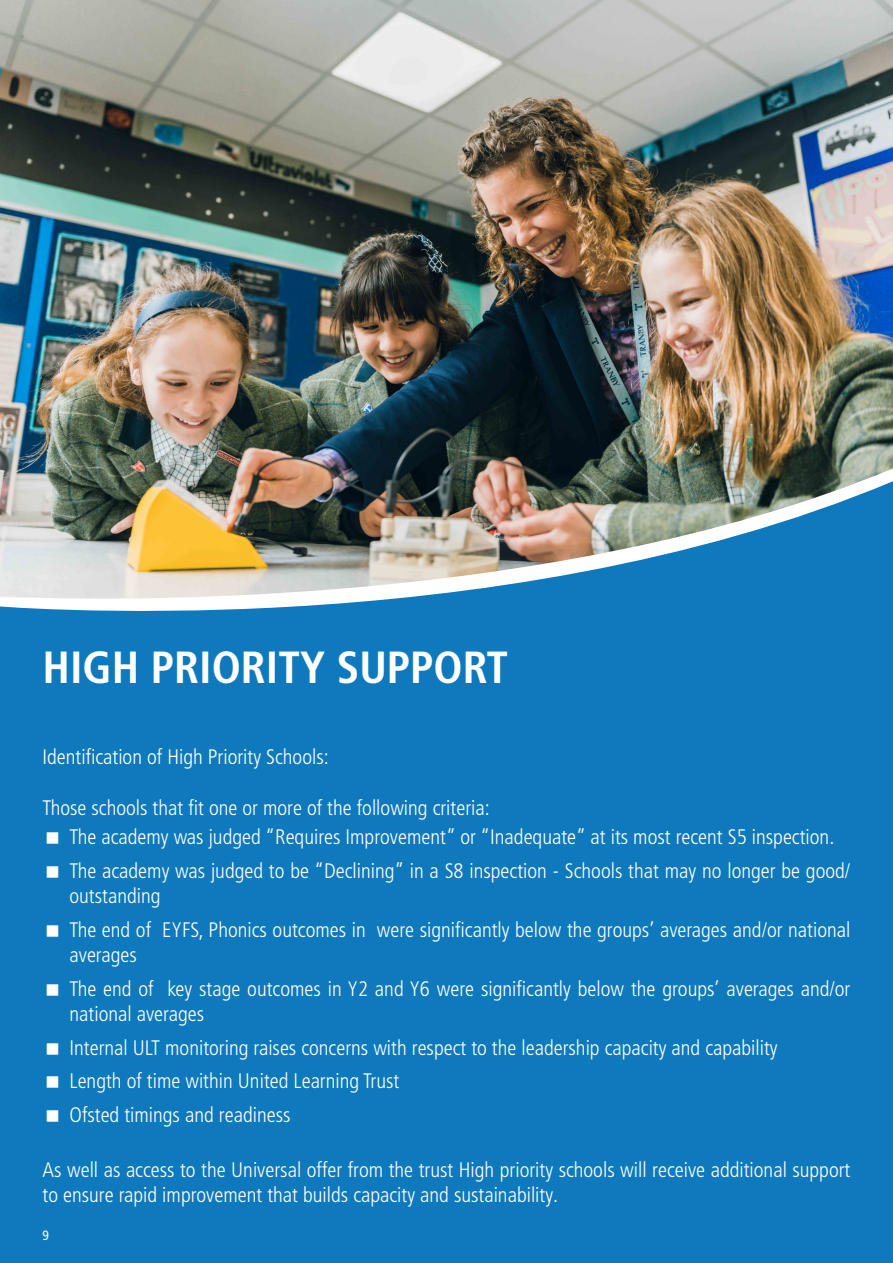
<style>
.page{position:relative;width:893px;height:1263px;background:#0e7abd}
.page>*{position:absolute;margin:0;border:0;box-sizing:border-box;transform-origin:0 0}
.t1{font:700 condensed 45px "Frutiger LT Pro";color:#fff}
.t2{font:300 condensed 21px/25.2px "Frutiger LT Pro";color:#fff}
.t3{font:condensed 13.5px "Frutiger LT Pro";color:#fff}
</style>
<div class="page">
<svg style="left:0;top:600px;width:380px;height:11px;fill:#fff"></svg>
<img style="left:0;top:0;width:893px;height:600px">
<p class="t1" style="left:43px;top:641px;width:467px">HIGH PRIORITY SUPPORT</p>
<p class="t2" style="left:43px;top:744px;width:288px">Identification of High Priority Schools:</p>
<p class="t2" style="left:43px;top:795px;width:449px">Those schools that fit one or more of the following criteria:</p>
<p class="t2" style="left:70px;top:824px;width:766px">The academy was judged “Requires Improvement” or “Inadequate” at its most recent S5 inspection.</p>
<p class="t2" style="left:70px;top:858px;width:782px">The academy was judged to be “Declining” in a S8 inspection - Schools that may no longer be good/ outstanding</p>
<p class="t2" style="left:70px;top:917px;width:782px">The end of EYFS, Phonics outcomes in were significantly below the groups’ averages and/or national averages</p>
<p class="t2" style="left:70px;top:976px;width:782px">The end of key stage outcomes in Y2 and Y6 were significantly below the groups’ averages and/or national averages</p>
<p class="t2" style="left:70px;top:1035px;width:710px">Internal ULT monitoring raises concerns with respect to the leadership capacity and capability</p>
<p class="t2" style="left:70px;top:1068px;width:331px">Length of time within United Learning Trust</p>
<p class="t2" style="left:70px;top:1102px;width:222px">Ofsted timings and readiness</p>
<p class="t2" style="left:43px;top:1157px;width:809px">As well as access to the Universal offer from the trust High priority schools will receive additional support to ensure rapid improvement that builds capacity and sustainability.</p>
<p class="t3" style="left:43px;top:1227px;width:8px">9</p>
</div>
